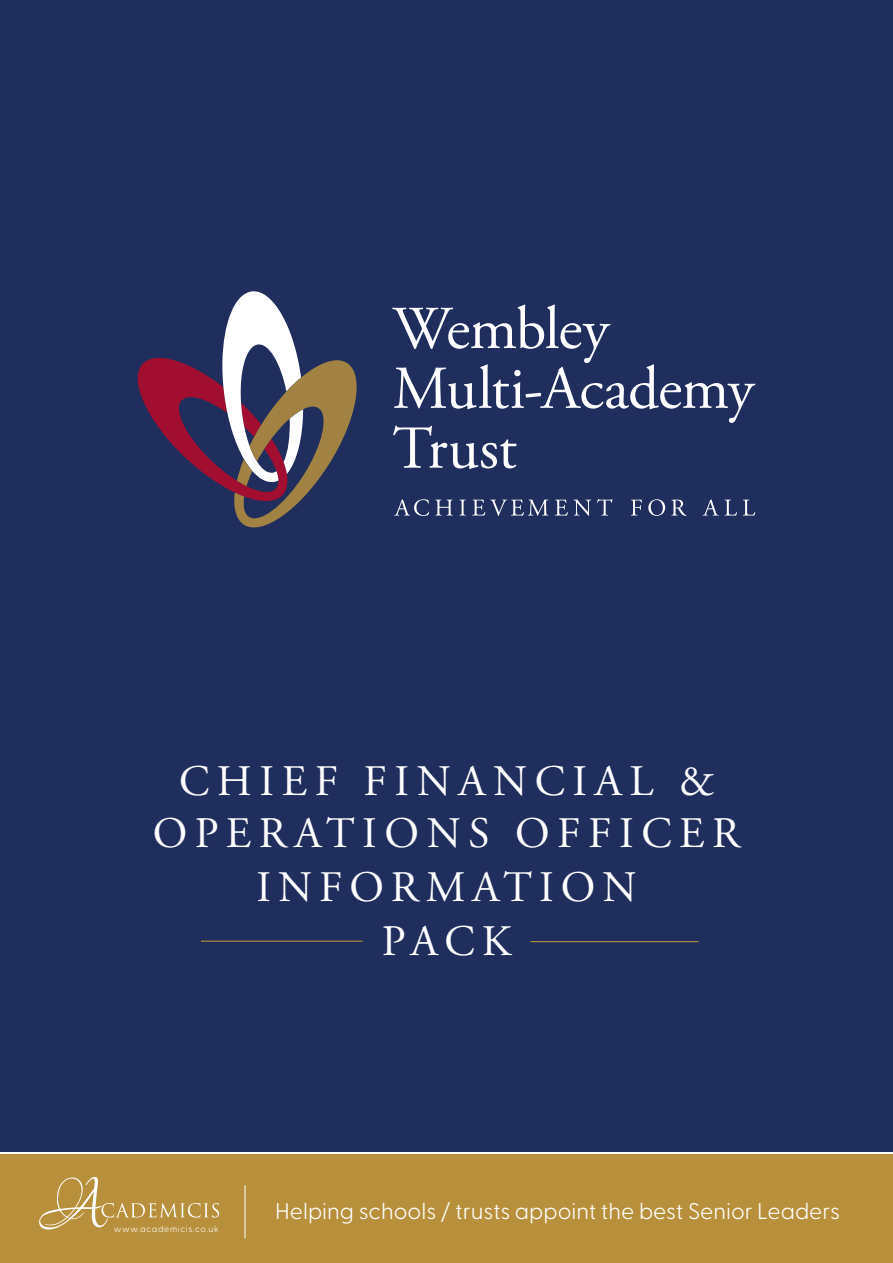
<style>
.page{position:relative;width:893px;height:1263px;background:#fff}
.page>*{position:absolute;margin:0;border:0;box-sizing:border-box;transform-origin:0 0}
.t1{font:43.5px/53.4px "Adobe Garamond Pro";letter-spacing:.175em;color:#fff;text-align:center}
.t2{font:300 22.65px "Greycliff CF";color:#fff}
.t3{font:300 8.85px "Greycliff CF";letter-spacing:.07em;color:#fff}
</style>
<div class="page">
<div style="left:0;top:0;width:893px;height:1151px;background:#1f2e5c"></div>
<div style="left:0;top:1154px;width:893px;height:109px;background:#b8903b"></div>
<svg style="left:137px;top:291px;width:220px;height:237px"></svg>
<svg style="left:394px;top:499px;width:35px;height:17px"></svg>
<svg style="left:435px;top:500px;width:18px;height:16px"></svg>
<svg style="left:459px;top:500px;width:7px;height:16px"></svg>
<svg style="left:472px;top:500px;width:76px;height:16px"></svg>
<svg style="left:555px;top:500px;width:36px;height:16px"></svg>
<svg style="left:597px;top:499px;width:15px;height:17px"></svg>
<svg style="left:631px;top:500px;width:11px;height:16px"></svg>
<svg style="left:648px;top:499px;width:17px;height:17px"></svg>
<svg style="left:671px;top:500px;width:16px;height:16px"></svg>
<svg style="left:703px;top:499px;width:34px;height:17px"></svg>
<svg style="left:743px;top:500px;width:12px;height:16px"></svg>
<svg style="left:392px;top:304px;width:363px;height:165px"></svg>
<hr style="left:201px;top:940px;width:161px;height:2px;background:#b8903b">
<hr style="left:530px;top:941px;width:168px;height:1px;background:#b8903b">
<svg style="left:39px;top:1177px;width:180px;height:52px"></svg>
<hr style="left:245px;top:1185px;width:1px;height:53px;background:#fff">
<h1 class="t1" style="left:153px;top:756px;width:589px">CHIEF FINANCIAL &amp;<br>OPERATIONS OFFICER<br>INFORMATION<br>PACK</h1>
<p class="t3" style="left:114px;top:1222px;width:106px">www.academicis.co.uk</p>
<p class="t2" style="left:275px;top:1194px;width:566px">Helping schools / trusts appoint the best Senior Leaders</p>
</div>
